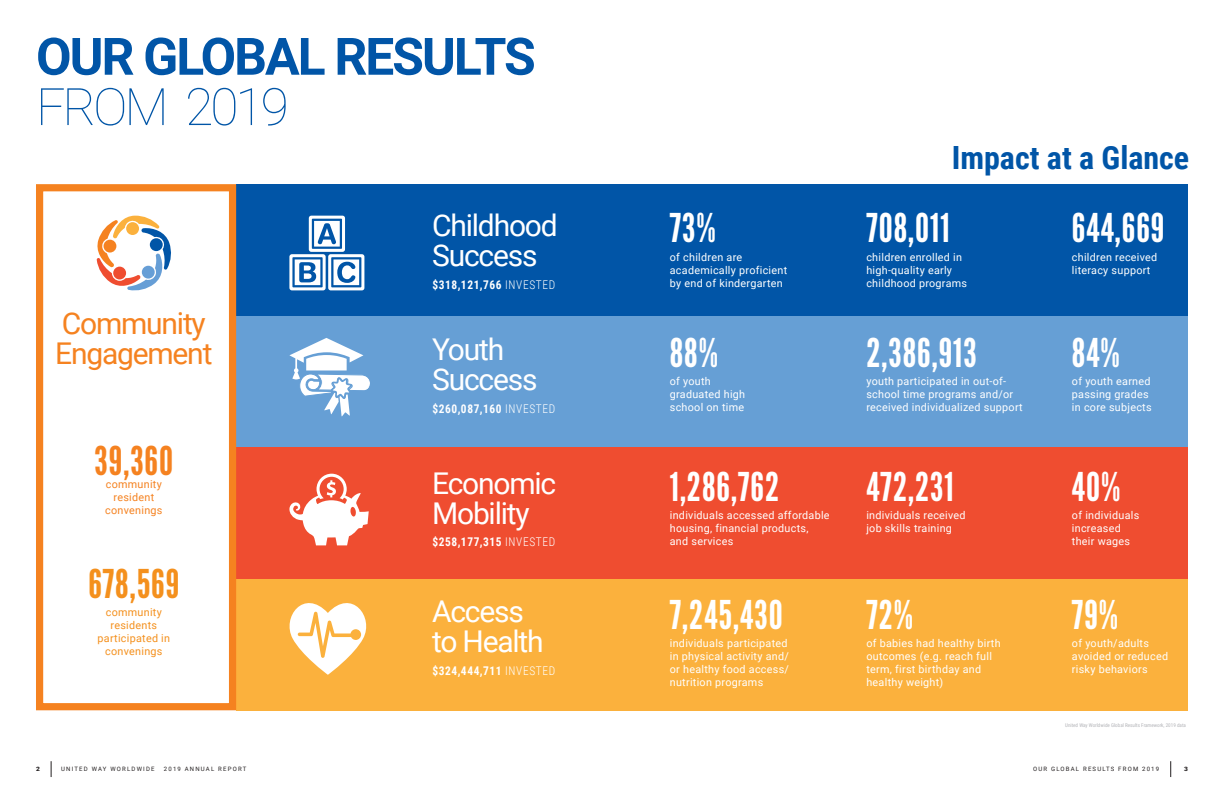
<style>
.page{position:relative;width:1224px;height:792px;background:#fff}
.page>*{position:absolute;margin:0;border:0;box-sizing:border-box;transform-origin:0 0}
.t1{font:700 51.6px/50.3px "Roboto";letter-spacing:-.04em;color:#0155a7}
.t2{font:39.6px "League Gothic";letter-spacing:.025em;color:#fff}
.t3{font:39.6px "League Gothic";letter-spacing:.025em;color:#f4901d}
.t4{font:39.6px "League Gothic";color:#f58220}
.t5{font:700 32px "Roboto Condensed";color:#0155a7}
.t6{font:30px/30px "Roboto";letter-spacing:-.04em;color:#fff}
.t7{font:30px/30px "Roboto";letter-spacing:-.04em;color:#f58220}
.t8{font:700 12px "Roboto Condensed";letter-spacing:.055em;color:#fff;scale:.95 1}
.t9{font:10.8px/13px "Roboto";letter-spacing:.025em;color:#fff}
.t10{font:10.8px/13px "Roboto";letter-spacing:.025em;color:#f4901d;text-align:center}
.t11{font:10.8px/13px "Roboto";letter-spacing:.025em;color:#f58220;text-align:center}
.t12{font:6px "Roboto";letter-spacing:.2em;color:#231f20}
.t13{font:900 6px "Roboto";color:#231f20;scale:1.1 1}
.t14{font:5.1px "Roboto Condensed";color:#b2b3b7}
.s1{font-weight:100}
.s2{font-weight:300}
</style>
<div class="page">
<svg style="left:51px;top:761px;width:1px;height:16px"></svg>
<svg style="left:1170px;top:761px;width:1px;height:16px"></svg>
<div style="left:236px;top:316px;width:952px;height:131px;background:#669fd5"></div>
<div style="left:236px;top:447px;width:952px;height:132px;background:#ef4d30"></div>
<div style="left:236px;top:579px;width:952px;height:131px;background:#fbb13d"></div>
<div style="left:236px;top:184px;width:952px;height:132px;background:#0155a7"></div>
<svg style="left:289px;top:216px;width:75px;height:74px"></svg>
<svg style="left:289px;top:474px;width:80px;height:71px"></svg>
<svg style="left:289px;top:603px;width:78px;height:72px"></svg>
<svg style="left:289px;top:338px;width:81px;height:79px"></svg>
<div style="left:36px;top:184px;width:200px;height:526px;border:7px solid #f58220"></div>
<svg style="left:97px;top:216px;width:74px;height:75px"></svg>
<div style="left:150px;top:238px;width:13px;height:13px;background:#0155a7;border-radius:50%"></div>
<p class="t1" style="left:36px;top:29px;width:501px">OUR GLOBAL RESULTS<br><span class="s1">FROM 2019</span></p>
<p class="t7" style="left:55px;top:307px;width:159px">Community<br>Engagement</p>
<p class="t4" style="left:95px;top:437px;width:80px">39,360</p>
<p class="t11" style="left:105px;top:477px;width:59px">community resident convenings</p>
<p class="t3" style="left:88px;top:560px;width:93px">678,569</p>
<p class="t10" style="left:98px;top:606px;width:74px">community residents participated in convenings</p>
<p class="t6" style="left:432px;top:209px;width:127px">Childhood</p>
<p class="t6" style="left:432px;top:239px;width:107px">Success</p>
<p class="t8" style="left:432px;top:277px;width:131px">$318,121,766 <span class="s2">INVESTED</span></p>
<p class="t6" style="left:432px;top:334px;width:74px">Youth</p>
<p class="t6" style="left:432px;top:364px;width:107px">Success</p>
<p class="t8" style="left:432px;top:400px;width:131px">$260,087,160 <span class="s2">INVESTED</span></p>
<p class="t6" style="left:432px;top:468px;width:126px">Economic</p>
<p class="t6" style="left:432px;top:498px;width:99px">Mobility</p>
<p class="t8" style="left:432px;top:533px;width:131px">$258,177,315 <span class="s2">INVESTED</span></p>
<p class="t6" style="left:432px;top:596px;width:113px">Access to Health</p>
<p class="t8" style="left:432px;top:663px;width:131px">$324,444,711 <span class="s2">INVESTED</span></p>
<p class="t2" style="left:670px;top:205px;width:48px">73%</p>
<p class="t9" style="left:670px;top:250px;width:119px">of children are academically proficient by end of kindergarten</p>
<p class="t2" style="left:670px;top:329px;width:50px">88%</p>
<p class="t9" style="left:670px;top:375px;width:77px">of youth graduated high school on time</p>
<p class="t2" style="left:670px;top:463px;width:111px">1,286,762</p>
<p class="t9" style="left:670px;top:509px;width:161px">individuals accessed affordable housing, financial products,<br>and services</p>
<p class="t2" style="left:670px;top:591px;width:114px">7,245,430</p>
<p class="t9" style="left:670px;top:637px;width:121px">individuals participated in physical activity and/ or healthy food access/ nutrition programs</p>
<p class="t5" style="left:952px;top:135px;width:239px">Impact at a Glance</p>
<p class="t2" style="left:866px;top:205px;width:85px">708,011</p>
<p class="t9" style="left:866px;top:250px;width:102px">children enrolled in high-quality early childhood programs</p>
<p class="t2" style="left:866px;top:329px;width:112px">2,386,913</p>
<p class="t9" style="left:866px;top:375px;width:158px">youth participated in out-of&shy;school time programs and/or received individualized support</p>
<p class="t2" style="left:866px;top:463px;width:89px">472,231</p>
<p class="t9" style="left:866px;top:509px;width:101px">individuals received job skills training</p>
<p class="t2" style="left:866px;top:591px;width:48px">72%</p>
<p class="t9" style="left:866px;top:637px;width:136px">of babies had healthy birth outcomes (e.g. reach full term, first birthday and healthy weight)</p>
<p class="t2" style="left:1072px;top:205px;width:94px">644,669</p>
<p class="t9" style="left:1072px;top:250px;width:87px">children received literacy support</p>
<p class="t2" style="left:1072px;top:329px;width:50px">84%</p>
<p class="t9" style="left:1072px;top:375px;width:81px">of youth earned passing grades in core subjects</p>
<p class="t2" style="left:1072px;top:463px;width:50px">40%</p>
<p class="t9" style="left:1072px;top:509px;width:69px">of individuals increased their wages</p>
<p class="t2" style="left:1072px;top:591px;width:48px">79%</p>
<p class="t9" style="left:1072px;top:637px;width:98px">of youth/adults avoided or reduced risky behaviors</p>
<p class="t14" style="left:1065px;top:722px;width:122px">United Way Worldwide Global Results Framework, 2019 data</p>
<p class="t13" style="left:36px;top:764px;width:5px">2</p>
<p class="t12" style="left:61px;top:764px;width:95px">UNITED WAY WORLDWIDE</p>
<p class="t12" style="left:164px;top:764px;width:84px">2019 ANNUAL REPORT</p>
<p class="t12" style="left:1033px;top:764px;width:128px">OUR GLOBAL RESULTS FROM 2019</p>
<p class="t13" style="left:1184px;top:764px;width:5px">3</p>
</div>
